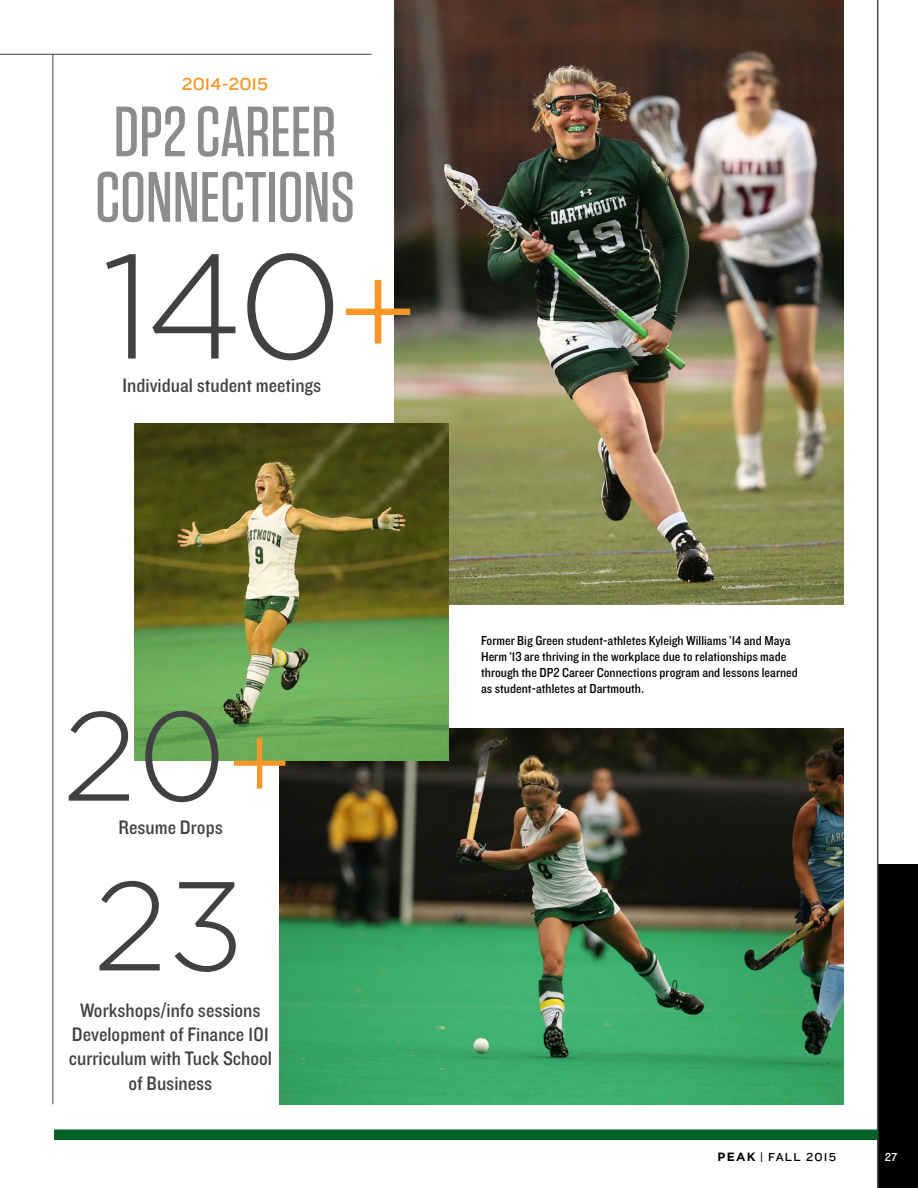
<style>
.page{position:relative;width:918px;height:1188px;background:#fff}
.page>*{position:absolute;margin:0;border:0;box-sizing:border-box;transform-origin:0 0}
.t1{font:300 148.05px "Gotham";color:#414042}
.t2{font:300 126.15px "Gotham";color:#414042}
.t3{font:300 106.5px "Gotham";color:#f89728}
.t4{font:500 70.95px/65.4px "Tungsten";color:#8d8c8c}
.t5{font:20.25px/24.3px "Knockout 30 Junior Welterwt";color:#414042;text-align:center}
.t6{font:18px "Knockout 32 Junior Cruisewt";color:#f89728}
.t7{font:13.5px/16.2px "Knockout 30 Junior Welterwt";color:#000}
.t8{font:12px "Knockout 32 Junior Cruisewt";letter-spacing:.1em;color:#000}
.t9{font:12px "Knockout 31 Junior Middlewt";color:#fff}
.s1{font-size:132.9px;color:#f89728}
.s2{font-family:"Gotham";font-weight:700}
.s3{font-family:"Knockout 31 Junior Middlewt"}
</style>
<div class="page">
<svg style="left:54px;top:1129px;width:823px;height:1px"></svg>
<div style="left:878px;top:864px;width:40px;height:324px;background:#000"></div>
<hr style="left:877px;top:0;width:1px;height:1188px;background:#4d4d4f">
<hr style="left:0;top:54px;width:372px;height:1px;background:#414042">
<img style="left:279px;top:728px;width:564px;height:376px">
<img style="left:394px;top:0;width:449px;height:605px">
<img style="left:135px;top:424px;width:314px;height:336px">
<hr style="left:53px;top:54px;width:1px;height:1050px;background:#414042">
<div style="left:54px;top:1130px;width:824px;height:10px;background:#006225"></div>
<h3 class="t6" style="left:182px;top:71px;width:88px">2014-2015</h3>
<h3 class="t4" style="left:95px;top:100px;width:261px">DP2 CAREER<br>CONNECTIONS</h3>
<h1 class="t1" style="left:102px;top:213px;width:319px">140<span class="s1">+</span></h1>
<h3 class="t5" style="left:123px;top:372px;width:200px">Individual student meetings</h3>
<h2 class="t2" style="left:63px;top:676px;width:165px">20</h2>
<h3 class="t5" style="left:118px;top:814px;width:106px">Resume Drops</h3>
<h3 class="t3" style="left:227px;top:696px;width:68px">+</h3>
<h2 class="t2" style="left:93px;top:846px;width:153px">23</h2>
<h3 class="t5" style="left:69px;top:997px;width:205px">Workshops/info sessions<br>Development of Finance 101 curriculum with Tuck School of Business</h3>
<p class="t7" style="left:481px;top:632px;width:318px">Former Big Green student-athletes Kyleigh Williams ’14 and Maya Herm ’13 are thriving in the workplace due to relationships made through the DP2 Career Connections program and lessons learned as student-athletes at Dartmouth.</p>
<p class="t8" style="left:718px;top:1149px;width:120px"><span class="s2">PEAK</span> <span class="s3">|</span> FALL 2015</p>
<p class="t9" style="left:885px;top:1149px;width:14px">27</p>
</div>
